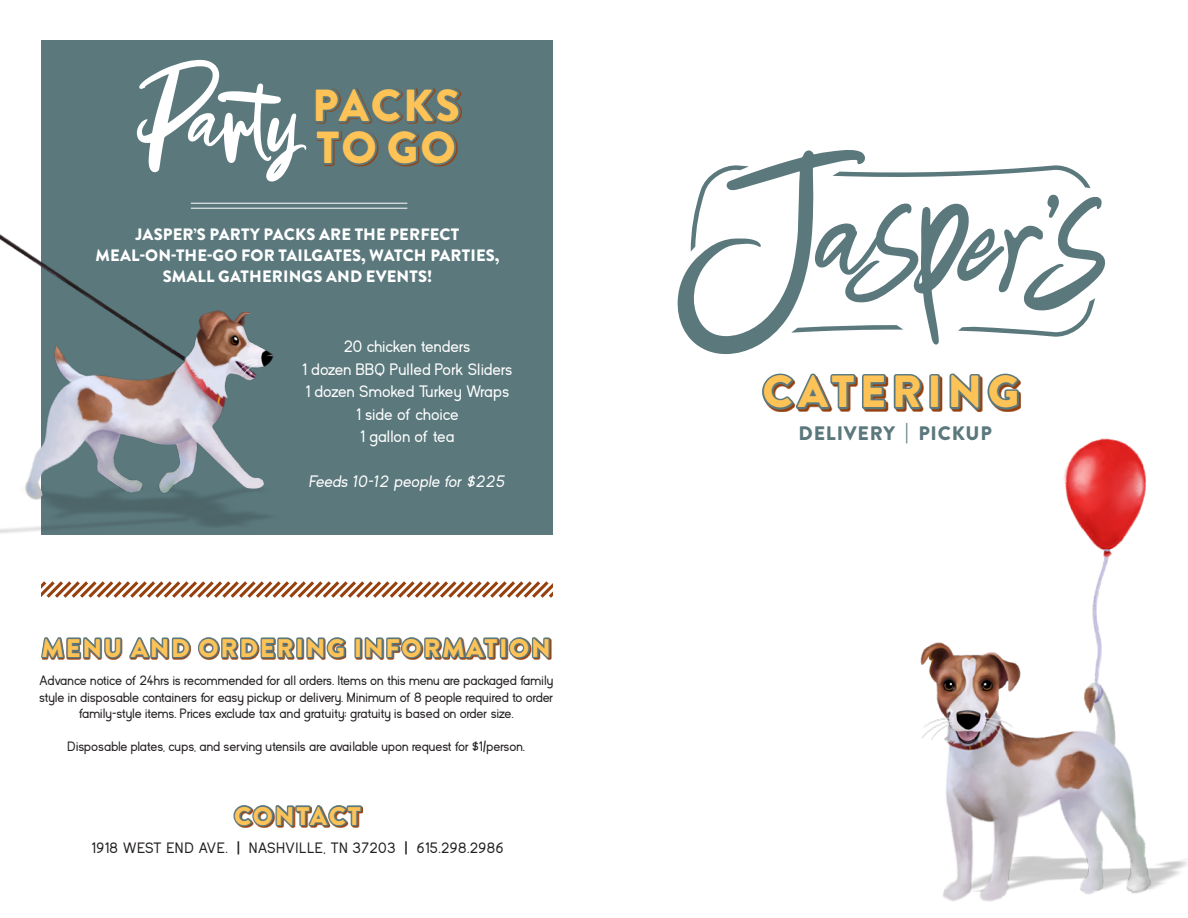
<style>
.page{position:relative;width:1188px;height:918px;background:#fff}
.page>*{position:absolute;margin:0;border:0;box-sizing:border-box;transform-origin:0 0}
.t1{font:72.3px "Baby Boomer";color:#fff}
.t2{font:900 45px "Brandon Grotesque";letter-spacing:.12em;color:#fec357}
.t3{font:900 44.85px "Brandon Grotesque";letter-spacing:.05em;color:#fec357}
.t4{font:900 25.5px "Brandon Grotesque";letter-spacing:.07em;color:#fec357}
.t5{font:900 19.5px "Brandon Grotesque";letter-spacing:.04em;color:#5b787d}
.t6{font:900 16.5px/21px "Brandon Grotesque";letter-spacing:.01em;color:#fff;text-align:center}
.t7{font:16.5px "Kayak Sans";letter-spacing:.01em;color:#fff}
.t8{font:italic 16.5px "Kayak Sans";letter-spacing:-.03em;color:#fff}
.t9{font:15px "Kayak Sans";letter-spacing:.04em;color:#231f20}
.t10{font:13.5px/16.5px "Kayak Sans";color:#231f20;text-align:center}
</style>
<div class="page">
<svg style="left:678px;top:150px;width:427px;height:204px"></svg>
<svg style="left:931px;top:376px;width:12px;height:36px"></svg>
<svg style="left:762px;top:373px;width:162px;height:39px"></svg>
<div style="left:929px;top:374px;width:11px;height:35px;border:4px solid #5b787d"></div>
<svg style="left:949px;top:373px;width:72px;height:39px"></svg>
<img style="left:920px;top:438px;width:268px;height:464px">
<svg style="left:233px;top:805px;width:130px;height:23px"></svg>
<svg style="left:41px;top:581px;width:512px;height:79px"></svg>
<div style="left:42px;top:40px;width:511px;height:495px;background:#5b787d"></div>
<img style="left:0;top:217px;width:274px;height:318px">
<svg style="left:315px;top:88px;width:147px;height:79px"></svg>
<hr style="left:191px;top:208px;width:216px;height:1px;background:#fff">
<hr style="left:191px;top:203px;width:216px;height:1px;background:#fff">
<p class="t1" style="left:130px;top:76px;width:189px">Party</p>
<p class="t3" style="left:312px;top:74px;width:150px">PACKS</p>
<p class="t3" style="left:316px;top:116px;width:141px">TO GO</p>
<p class="t6" style="left:135px;top:224px;width:325px">JASPER’S PARTY PACKS ARE THE PERFECT</p>
<p class="t6" style="left:96px;top:245px;width:405px">MEAL-ON-THE-GO FOR TAILGATES, WATCH PARTIES,<br>SMALL GATHERINGS AND EVENTS!</p>
<p class="t7" style="left:344px;top:337px;width:128px">20 chicken tenders</p>
<p class="t7" style="left:302px;top:360px;width:212px">1 dozen BBQ Pulled Pork Sliders</p>
<p class="t7" style="left:305px;top:382px;width:205px">1 dozen Smoked Turkey Wraps</p>
<p class="t7" style="left:356px;top:405px;width:104px">1 side of choice</p>
<p class="t7" style="left:360px;top:427px;width:96px">1 gallon of tea</p>
<p class="t8" style="left:309px;top:472px;width:198px">Feeds 10-12 people for $225</p>
<p class="t4" style="left:42px;top:630px;width:511px">MENU AND ORDERING INFORMATION</p>
<p class="t10" style="left:39px;top:673px;width:516px">Advance notice of 24hrs is recommended for all orders. Items on this menu are packaged family style in disposable containers for easy pickup or delivery. Minimum of 8 people required to order family-style items. Prices exclude tax and gratuity; gratuity is based on order size.</p>
<p class="t10" style="left:68px;top:739px;width:459px">Disposable plates, cups, and serving utensils are available upon request for $1/person.</p>
<p class="t4" style="left:234px;top:798px;width:128px">CONTACT</p>
<p class="t9" style="left:92px;top:839px;width:413px">1918 WEST END AVE. | NASHVILLE, TN 37203 | 615.298.2986</p>
<p class="t2" style="left:762px;top:360px;width:258px">CATERING</p>
<p class="t5" style="left:799px;top:420px;width:195px">DELIVERY | PICKUP</p>
</div>
